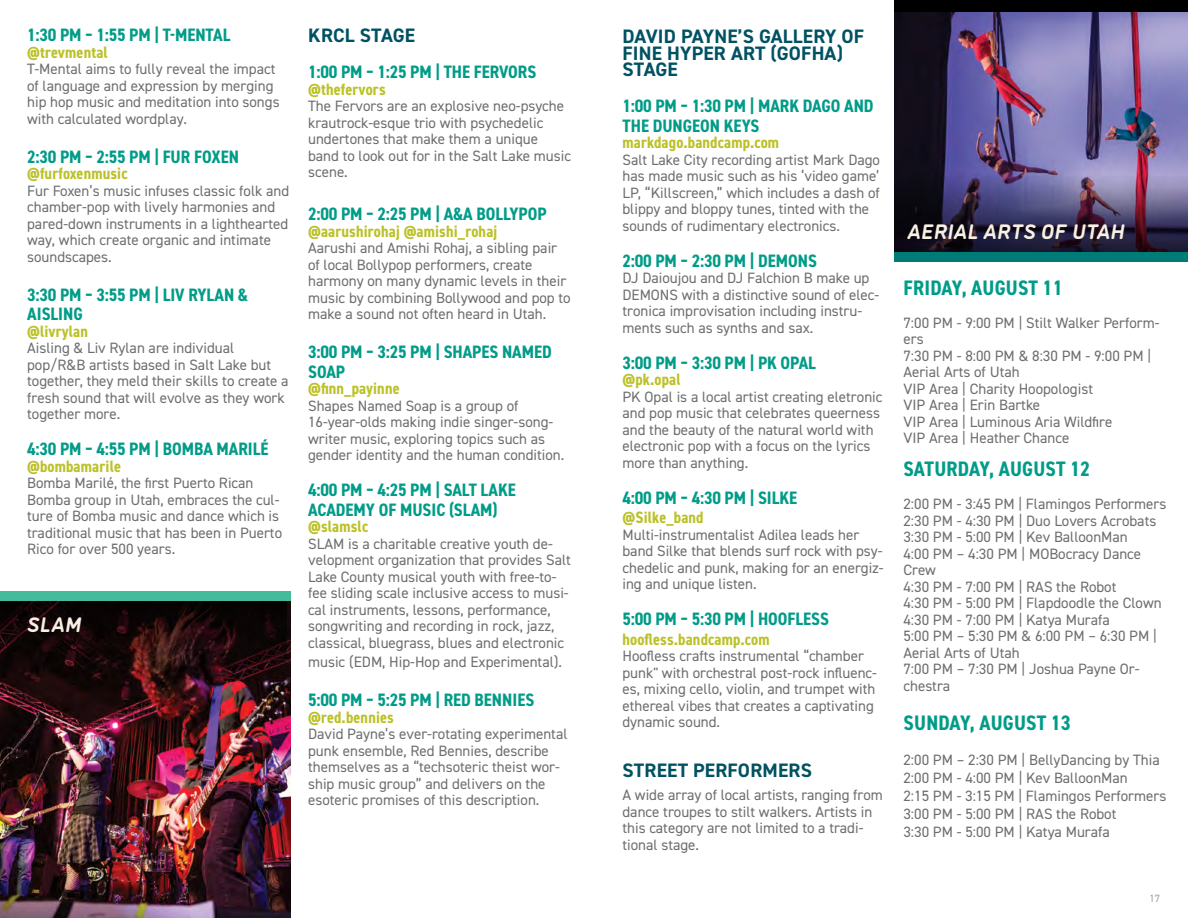
<style>
.page{position:relative;width:1188px;height:918px;background:#fff}
.page>*{position:absolute;margin:0;border:0;box-sizing:border-box;transform-origin:0 0}
.t1{font:700 condensed 21px "DIN2014";letter-spacing:.01em;color:#009c88}
.t2{font:italic 700 21px "DI Nosaur";letter-spacing:.025em;color:#f8f0e2}
.t3{font:700 19.5px/16.5px "DIN2014";letter-spacing:.01em;color:#005262}
.t4{font:700 condensed 18px/19.5px "DIN2014";color:#009c88}
.t5{font:700 condensed 16.5px "DIN2014";letter-spacing:.01em;color:#bbc128}
.t6{font:15px/16.5px "DIN2014";color:#6d6e71}
.t7{font:10.5px "DIN2014";color:#9f9f9f}
</style>
<div class="page">
<img style="left:0;top:601px;width:291px;height:317px">
<svg style="left:0;top:601px;width:286px;height:81px;background:#1a090a"></svg>
<div style="left:0;top:591px;width:291px;height:10px;background:#44bc9b"></div>
<div style="left:894px;top:0;width:294px;height:252px;background:#000"></div>
<img style="left:894px;top:13px;width:294px;height:158px">
<img style="left:894px;top:171px;width:294px;height:81px">
<div style="left:894px;top:252px;width:294px;height:10px;background:#007b76"></div>
<p class="t4" style="left:27px;top:25px;width:205px">1:30 PM – 1:55 PM | T-MENTAL</p>
<p class="t5" style="left:27px;top:41px;width:82px">@trevmental</p>
<p class="t6" style="left:27px;top:61px;width:254px">T-Mental aims to fully reveal the impact of language and expression by merging hip hop music and meditation into songs with calculated wordplay.</p>
<p class="t4" style="left:27px;top:147px;width:213px">2:30 PM – 2:55 PM | FUR FOXEN</p>
<p class="t5" style="left:27px;top:163px;width:102px">@furfoxenmusic</p>
<p class="t6" style="left:27px;top:182px;width:264px">Fur Foxen’s music infuses classic folk and chamber-pop with lively harmonies and pared-down instruments in a lighthearted way, which create organic and intimate soundscapes.</p>
<p class="t4" style="left:27px;top:285px;width:222px">3:30 PM – 3:55 PM | LIV RYLAN &amp;<br>AISLING</p>
<p class="t5" style="left:27px;top:320px;width:62px">@livrylan</p>
<p class="t6" style="left:27px;top:340px;width:263px">Aisling &amp; Liv Rylan are individual pop/R&amp;B artists based in Salt Lake but together, they meld their skills to create a fresh sound that will evolve as they work together more.</p>
<p class="t4" style="left:27px;top:439px;width:243px">4:30 PM – 4:55 PM | BOMBA MARILÉ</p>
<p class="t5" style="left:27px;top:455px;width:95px">@bombamarile</p>
<p class="t6" style="left:27px;top:475px;width:256px">Bomba Marilé, the first Puerto Rican Bomba group in Utah, embraces the cul&shy;ture of Bomba music and dance which is traditional music that has been in Puerto Rico for over 500 years.</p>
<h1 class="t2" style="left:27px;top:609px;width:56px">SLAM</h1>
<h2 class="t3" style="left:308px;top:27px;width:108px">KRCL STAGE</h2>
<p class="t4" style="left:308px;top:62px;width:230px">1:00 PM – 1:25 PM | THE FERVORS</p>
<p class="t5" style="left:308px;top:78px;width:79px">@thefervors</p>
<p class="t6" style="left:308px;top:98px;width:264px">The Fervors are an explosive neo-psyche krautrock-esque trio with psychedelic undertones that make them a unique band to look out for in the Salt Lake music scene.</p>
<p class="t4" style="left:308px;top:204px;width:240px">2:00 PM – 2:25 PM | A&amp;A BOLLYPOP</p>
<p class="t5" style="left:308px;top:220px;width:191px">@aarushirohaj @amishi_rohaj</p>
<p class="t6" style="left:308px;top:239px;width:264px">Aarushi and Amishi Rohaj, a sibling pair of local Bollypop performers, create harmony on many dynamic levels in their music by combining Bollywood and pop to make a sound not often heard in Utah.</p>
<p class="t4" style="left:308px;top:342px;width:245px">3:00 PM – 3:25 PM | SHAPES NAMED<br>SOAP</p>
<p class="t5" style="left:308px;top:378px;width:93px">@finn_payinne</p>
<p class="t6" style="left:308px;top:397px;width:258px">Shapes Named Soap is a group of 16-year-olds making indie singer-song&shy;writer music, exploring topics such as gender identity and the human condition.</p>
<p class="t4" style="left:308px;top:480px;width:209px">4:00 PM – 4:25 PM | SALT LAKE<br>ACADEMY OF MUSIC (SLAM)</p>
<p class="t5" style="left:308px;top:516px;width:62px">@slamslc</p>
<p class="t6" style="left:308px;top:535px;width:264px">SLAM is a charitable creative youth de&shy;velopment organization that provides Salt Lake County musical youth with free-to&shy;fee sliding scale inclusive access to musi&shy;cal instruments, lessons, performance, songwriting and recording in rock, jazz, classical, bluegrass, blues and electronic</p>
<p class="t6" style="left:308px;top:653px;width:255px">music (EDM, Hip-Hop and Experimental).</p>
<p class="t4" style="left:308px;top:690px;width:228px">5:00 PM – 5:25 PM | RED BENNIES</p>
<p class="t5" style="left:308px;top:706px;width:87px">@red.bennies</p>
<p class="t6" style="left:308px;top:725px;width:261px">David Payne’s ever-rotating experimental punk ensemble, Red Bennies, describe themselves as a “techsoteric theist wor&shy;ship music group” and delivers on the esoteric promises of this description.</p>
<h2 class="t3" style="left:623px;top:28px;width:243px">DAVID PAYNE’S GALLERY OF<br>FINE HYPER ART (GOFHA)<br>STAGE</h2>
<p class="t4" style="left:622px;top:96px;width:253px">1:00 PM – 1:30 PM | MARK DAGO AND<br>THE DUNGEON KEYS</p>
<p class="t5" style="left:622px;top:132px;width:158px">markdago.bandcamp.com</p>
<p class="t6" style="left:622px;top:151px;width:259px">Salt Lake City recording artist Mark Dago has made music such as his ‘video game’ LP, “Killscreen,” which includes a dash of blippy and bloppy tunes, tinted with the sounds of rudimentary electronics.</p>
<p class="t4" style="left:622px;top:251px;width:196px">2:00 PM – 2:30 PM | DEMONS</p>
<p class="t6" style="left:622px;top:270px;width:258px">DJ Daioujou and DJ Falchion B make up DEMONS with a distinctive sound of elec&shy;tronica improvisation including instru&shy;ments such as synths and sax.</p>
<p class="t4" style="left:622px;top:353px;width:195px">3:00 PM – 3:30 PM | PK OPAL</p>
<p class="t5" style="left:622px;top:369px;width:60px">@pk.opal</p>
<p class="t6" style="left:622px;top:388px;width:261px">PK Opal is a local artist creating eletronic and pop music that celebrates queerness and the beauty of the natural world with electronic pop with a focus on the lyrics more than anything.</p>
<p class="t4" style="left:622px;top:488px;width:176px">4:00 PM – 4:30 PM | SILKE</p>
<p class="t5" style="left:622px;top:507px;width:83px">@Silke_band</p>
<p class="t6" style="left:622px;top:526px;width:263px">Multi-instrumentalist Adilea leads her band Silke that blends surf rock with psy&shy;chedelic and punk, making for an energiz&shy;ing and unique listen.</p>
<p class="t4" style="left:622px;top:609px;width:208px">5:00 PM – 5:30 PM | HOOFLESS</p>
<p class="t5" style="left:622px;top:628px;width:149px">hoofless.bandcamp.com</p>
<p class="t6" style="left:622px;top:648px;width:256px">Hoofless crafts instrumental “chamber punk" with orchestral post-rock influenc&shy;es, mixing cello, violin, and trumpet with ethereal vibes that creates a captivating dynamic sound.</p>
<h2 class="t3" style="left:623px;top:762px;width:191px">STREET PERFORMERS</h2>
<p class="t6" style="left:622px;top:786px;width:262px">A wide array of local artists, ranging from dance troupes to stilt walkers. Artists in this category are not limited to a tradi&shy;tional stage.</p>
<h1 class="t2" style="left:908px;top:216px;width:219px">AERIAL ARTS OF UTAH</h1>
<h1 class="t1" style="left:904px;top:273px;width:161px">FRIDAY, AUGUST 11</h1>
<p class="t6" style="left:903px;top:314px;width:258px">7:00 PM - 9:00 PM | Stilt Walker Perform&shy;ers<br>7:30 PM - 8:00 PM &amp; 8:30 PM - 9:00 PM |<br>Aerial Arts of Utah<br>VIP Area | Charity Hoopologist<br>VIP Area | Erin Bartke<br>VIP Area | Luminous Aria Wildfire<br>VIP Area | Heather Chance</p>
<h1 class="t1" style="left:904px;top:455px;width:188px">SATURDAY, AUGUST 12</h1>
<p class="t6" style="left:903px;top:495px;width:264px">2:00 PM - 3:45 PM | Flamingos Performers<br>2:30 PM - 4:30 PM | Duo Lovers Acrobats<br>3:30 PM - 5:00 PM | Kev BalloonMan<br>4:00 PM – 4:30 PM | MOBocracy Dance<br>Crew<br>4:30 PM - 7:00 PM | RAS the Robot<br>4:30 PM - 5:00 PM | Flapdoodle the Clown<br>4:30 PM - 7:00 PM | Katya Murafa<br>5:00 PM – 5:30 PM &amp; 6:00 PM – 6:30 PM |<br>Aerial Arts of Utah<br>7:00 PM – 7:30 PM | Joshua Payne Or&shy;chestra</p>
<h1 class="t1" style="left:904px;top:709px;width:169px">SUNDAY, AUGUST 13</h1>
<p class="t6" style="left:903px;top:750px;width:264px;line-height:18px">2:00 PM – 2:30 PM | BellyDancing by Thia 2:00 PM - 4:00 PM | Kev BalloonMan<br>2:15 PM - 3:15 PM | Flamingos Performers 3:00 PM - 5:00 PM | RAS the Robot<br>3:30 PM - 5:00 PM | Katya Murafa</p>
<p class="t7" style="left:1150px;top:892px;width:12px">17</p>
</div>
